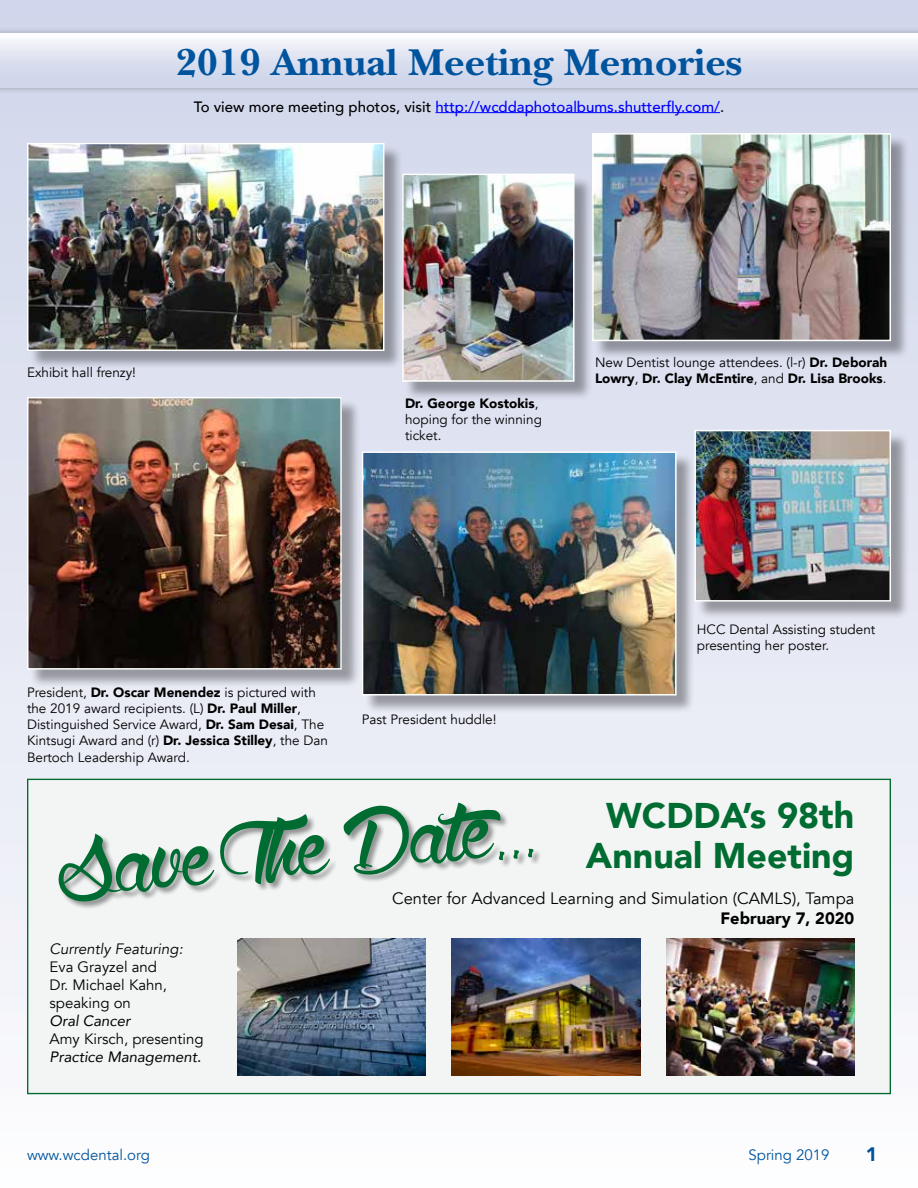
<style>
.page{position:relative;width:918px;height:1188px;background:#fff}
.page>*{position:absolute;margin:0;border:0;box-sizing:border-box;transform-origin:0 0}
.t1{font:136.5px "Wolfinthe City";color:#006c32}
.t2{font:700 39px "New Baskerville";color:#00549e;scale:1.05 1}
.t3{font:900 35.7px/39.8px "Avenir";color:#006c32;text-align:center}
.t4{font:900 19.5px "Avenir";color:#00549e}
.t5{font:16.5px "Avenir";color:#000}
.t6{font:900 16.5px "Avenir";color:#000}
.t7{font:500 15px "Avenir";color:#00f}
.t8{font:15px/18px "Avenir";color:#000}
.t9{font:italic 15px "Avenir";color:#000}
.t10{font:15px "Avenir";color:#00549e}
.t11{font:italic 15px "Avenir";color:#000}
.t12{font:13.5px/16.2px "Avenir";color:#000}
.t13{font:900 13.5px/16.2px "Avenir";color:#000}
.s1{color:#000}
.s2{font-weight:900}
.s3{font-weight:400}
</style>
<div class="page">
<div style="left:0;top:0;width:918px;height:1188px;background:linear-gradient(to bottom,#cfd5e9,#fcfbfd)"></div>
<div style="left:0;top:27px;width:918px;height:68px;background:#000;opacity:.2"></div>
<div style="left:0;top:34px;width:918px;height:54px;background:linear-gradient(to bottom,#f7f7fb,#c9d0e8)"></div>
<hr style="left:436px;top:112px;width:284px;height:1px;background:#00f">
<div style="left:29px;top:399px;width:331px;height:289px;background:#000;opacity:.35"></div>
<img style="left:30px;top:400px;width:309px;height:267px">
<div style="left:27px;top:397px;width:315px;height:273px;border:2px solid #fff"></div>
<div style="left:364px;top:454px;width:331px;height:260px;background:#000;opacity:.35"></div>
<img style="left:365px;top:454px;width:309px;height:239px">
<div style="left:362px;top:451px;width:315px;height:245px;border:2px solid #fff"></div>
<div style="left:697px;top:432px;width:212px;height:188px;background:#000;opacity:.35"></div>
<img style="left:697px;top:433px;width:191px;height:166px">
<div style="left:694px;top:430px;width:197px;height:172px;border:2px solid #fff"></div>
<div style="left:404px;top:176px;width:189px;height:225px;background:#000;opacity:.35"></div>
<img style="left:405px;top:177px;width:167px;height:202px">
<div style="left:402px;top:174px;width:173px;height:208px;border:2px solid #fff"></div>
<div style="left:594px;top:135px;width:316px;height:225px;background:#000;opacity:.35"></div>
<img style="left:595px;top:136px;width:293px;height:202px">
<div style="left:592px;top:133px;width:299px;height:208px;border:2px solid #fff"></div>
<div style="left:29px;top:145px;width:374px;height:225px;background:#000;opacity:.35"></div>
<img style="left:30px;top:146px;width:351px;height:202px">
<div style="left:27px;top:143px;width:357px;height:208px;border:2px solid #fff"></div>
<div style="left:26px;top:778px;width:866px;height:317px;background:#f3f4f4"></div>
<img style="left:452px;top:939px;width:188px;height:136px">
<img style="left:666px;top:939px;width:188px;height:136px">
<img style="left:238px;top:939px;width:188px;height:136px">
<div style="left:58px;top:802px;width:484px;height:108px;background:#000;opacity:.4"></div>
<h2 class="t2" style="left:176px;top:40px;width:541px">2019 Annual Meeting Memories</h2>
<p class="t7" style="left:194px;top:93px;width:532px"><span class="s1">To view more meeting photos, visit</span> http://wcddaphotoalbums.shutterfly.com/<span class="s1">.</span></p>
<p class="t12" style="left:27px;top:364px;width:110px">Exhibit hall frenzy!</p>
<p class="t12" style="left:405px;top:395px;width:138px"><span class="s2">Dr. George Kostokis</span>, hoping for the winning ticket.</p>
<p class="t13" style="left:595px;top:354px;width:294px"><span class="s3">New Dentist lounge attendees. (l-r)</span> Dr. Deborah<br>Lowry<span class="s3">,</span> Dr. Clay McEntire<span class="s3">, and</span> Dr. Lisa Brooks<span class="s3">.</span></p>
<p class="t12" style="left:697px;top:621px;width:180px">HCC Dental Assisting student presenting her poster.</p>
<p class="t12" style="left:27px;top:684px;width:303px">President, <span class="s2">Dr. Oscar Menendez</span> is pictured with the 2019 award recipients. (L) <span class="s2">Dr. Paul Miller</span>, Distinguished Service Award, <span class="s2">Dr. Sam Desai</span>, The Kintsugi Award and (r) <span class="s2">Dr. Jessica Stilley</span>, the Dan Bertoch Leadership Award.</p>
<p class="t12" style="left:362px;top:712px;width:136px">Past President huddle!</p>
<h1 class="t1" style="left:48px;top:768px;width:482px;rotate:-5deg">Save The Date...</h1>
<h3 class="t3" style="left:586px;top:795px;width:270px">WCDDA’s 98th<br>Annual Meeting</h3>
<p class="t5" style="left:392px;top:888px;width:464px">Center for Advanced Learning and Simulation (CAMLS), Tampa</p>
<p class="t11" style="left:50px;top:940px;width:135px">Currently Featuring:</p>
<p class="t8" style="left:50px;top:958px;width:119px">Eva Grayzel and<br>Dr. Michael Kahn, speaking on</p>
<p class="t9" style="left:50px;top:1012px;width:82px">Oral Cancer</p>
<p class="t8" style="left:50px;top:1030px;width:156px">Amy Kirsch, presenting</p>
<p class="t9" style="left:50px;top:1048px;width:153px">Practice Management.</p>
<p class="t10" style="left:27px;top:1146px;width:125px">www.wcdental.org</p>
<p class="t6" style="left:720px;top:904px;width:135px">February 7, 2020</p>
<p class="t10" style="left:748px;top:1146px;width:83px">Spring 2019</p>
<h3 class="t4" style="left:866px;top:1138px;width:13px">1</h3>
</div>
